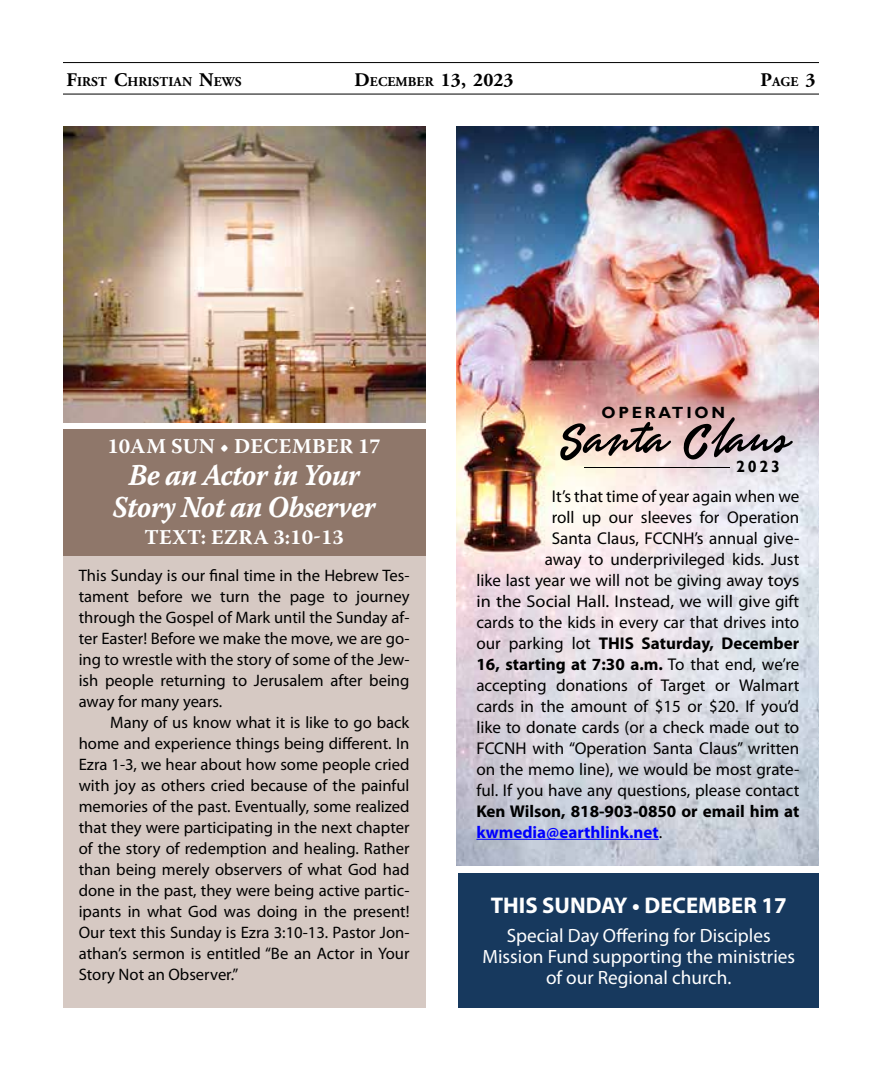
<style>
.page{position:relative;width:882px;height:1071px;background:#fff}
.page>*{position:absolute;margin:0;border:0;box-sizing:border-box;transform-origin:0 0}
.t1{font:30.28px/31.2px "Warnock Pro Bold It Capt";letter-spacing:-.03em;color:#fff;text-align:center;scale:.93 1}
.t2{font:700 22.75px "Myriad Pro";color:#fff}
.t3{font:700 21px "Warnock Pro";letter-spacing:.01em;color:#fff}
.t4{font:19.25px/21px "Myriad Pro";color:#fff;text-align:center}
.t5{font:700 19.25px "Adobe Garamond Pro";letter-spacing:.005em;color:#000}
.t6{font:17.15px/21px "Myriad Pro";color:#000;text-align:right}
.t7{font:700 17.15px/21px "Myriad Pro";color:#000}
.t8{font:16.62px/21px "Myriad Pro";color:#000;text-align:justify}
.t9{font:700 16.28px "Gill Sans";letter-spacing:.17em;color:#000}
.t10{font:700 13.47px "Adobe Garamond Pro";letter-spacing:.01em;color:#000}
.s1{font-size:19.25px}
.s2{font-size:13.47px}
.s3{font-weight:300;font-size:18.03px}
.s4{font-weight:700}
.s5{color:#00f}
.s6{font-weight:400}
</style>
<div class="page">
<hr style="left:63px;top:62px;width:756px;height:1px;background:#000">
<hr style="left:63px;top:94px;width:756px;height:1px;background:#000">
<div style="left:63px;top:433px;width:362px;height:575px;background:#d6c9c3"></div>
<img style="left:63px;top:126px;width:362px;height:296px">
<div style="left:63px;top:429px;width:362px;height:127px;background:#8f776a"></div>
<img style="left:457px;top:126px;width:362px;height:740px">
<hr style="left:476px;top:839px;width:183px;height:1px;background:#00f">
<svg style="left:560px;top:417px;width:233px;height:43px;background:#b39d9b"></svg>
<div style="left:458px;top:873px;width:361px;height:135px;background:#17395e"></div>
<p class="t10" style="left:66px;top:73px;width:177px"><span class="s1">F</span>IRST <span class="s1">C</span>HRISTIAN <span class="s1">N</span>EWS</p>
<p class="t5" style="left:355px;top:68px;width:161px">D<span class="s2">ECEMBER</span> 13, 2023</p>
<p class="t10" style="left:761px;top:73px;width:57px"><span class="s1">P</span>AGE <span class="s1">3</span></p>
<p class="t3" style="left:107px;top:434px;width:275px">10AM SUN • DECEMBER 17</p>
<h1 class="t1" style="left:113px;top:459px;width:284px">Be an Actor in Your<br>Story Not an Observer</h1>
<p class="t3" style="left:145px;top:525px;width:201px">TEXT: EZRA 3:10-13</p>
<p class="t8" style="left:79px;top:565px;width:332px">This Sunday is our final time in the Hebrew Tes&shy;tament before we turn the page to journey through the Gospel of Mark until the Sunday af&shy;ter Easter! Before we make the move, we are go&shy;ing to wrestle with the story of some of the Jew&shy;ish people returning to Jerusalem after being away for many years.</p>
<p class="t8" style="left:79px;top:712px;width:332px;text-indent:32px">Many of us know what it is like to go back home and experience things being different. In Ezra 1-3, we hear about how some people cried with joy as others cried because of the painful memories of the past. Eventually, some realized that they were participating in the next chapter of the story of redemption and healing. Rather than being merely observers of what God had done in the past, they were being active partic&shy;ipants in what God was doing in the present!<br>Our text this Sunday is Ezra 3:10-13. Pastor Jon&shy;athan’s sermon is entitled “Be an Actor in Your Story Not an Observer.”</p>
<p class="t9" style="left:601px;top:403px;width:125px">OPERATION</p>
<p class="t9" style="left:585px;top:456px;width:196px"><span class="s3">——</span>2023</p>
<p class="t6" style="left:476px;top:485px;width:324px">It’s that time of year again when we<br>roll up our sleeves for Operation<br>Santa Claus, FCCNH’s annual give-<br>away to underprivileged kids. Just<br>like last year we will not be giving away toys in the Social Hall. Instead, we will give gift cards to the kids in every car that drives into our parking lot <span class="s4">THIS Saturday, December 16, starting at 7:30 a.m.</span> To that end, we’re accepting donations of Target or Walmart cards in the amount of $15 or $20. If you’d like to donate cards (or a check made out to FCCNH with “Operation Santa Claus” written on the memo line), we would be most grate&shy;ful. If you have any questions, please contact</p>
<p class="t7" style="left:476px;top:800px;width:324px">Ken Wilson, 818-903-0850 or email him at <span class="s5">kwmedia@earthlink.net</span><span class="s6">.</span></p>
<h2 class="t2" style="left:491px;top:891px;width:297px">THIS SUNDAY • DECEMBER 17</h2>
<p class="t4" style="left:482px;top:925px;width:314px">Special Day Offering for Disciples<br>Mission Fund supporting the ministries of our Regional church.</p>
</div>
